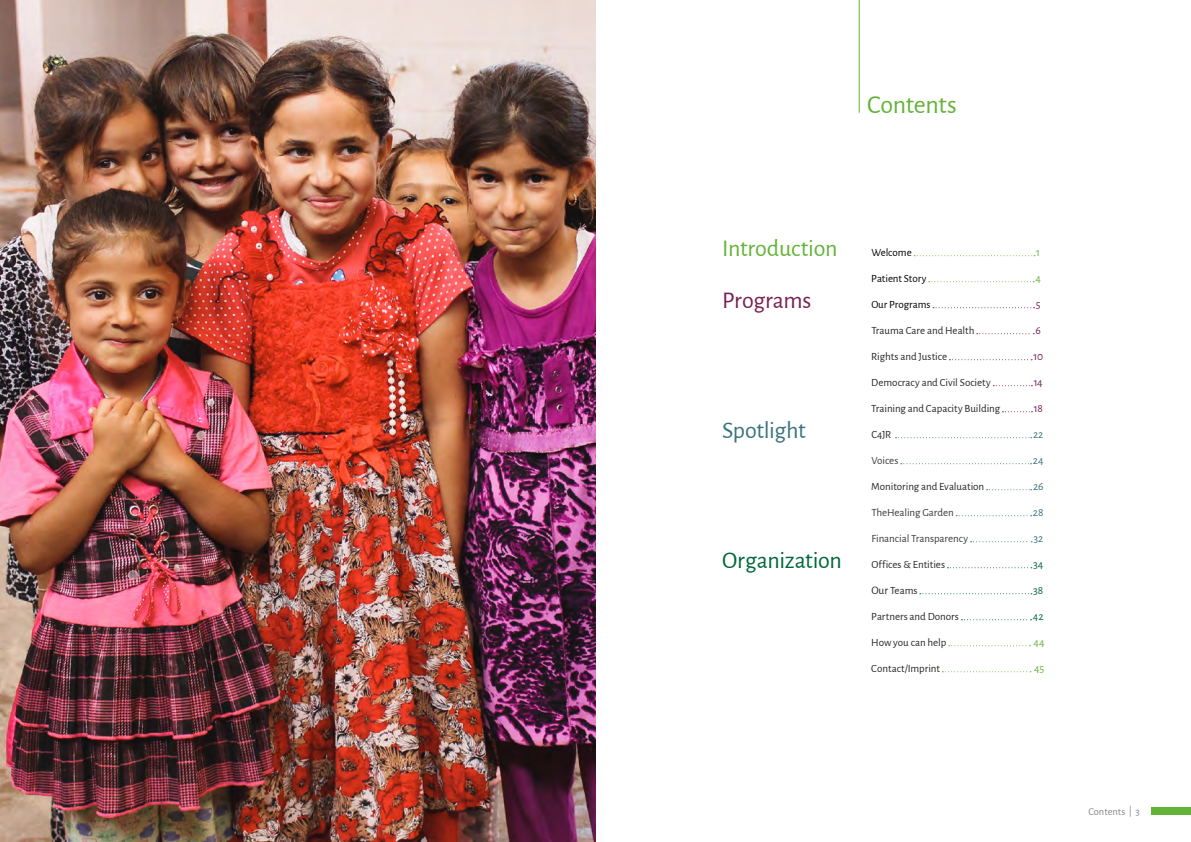
<style>
.page{position:relative;width:1191px;height:842px;background:#fff}
.page>*{position:absolute;margin:0;border:0;box-sizing:border-box;transform-origin:0 0}
.Überschrift_H1{font:26px "Alegreya Sans";letter-spacing:-.015em;color:#63b338}
.t1{font:24px "Alegreya Sans";letter-spacing:-.01em;color:#63b338}
.t2{font:24px "Alegreya Sans";letter-spacing:-.015em;color:#39737c}
.t3{font:24px "Alegreya Sans";letter-spacing:-.015em;color:#772054}
.t4{font:11.5px "Alegreya Sans";letter-spacing:-.005em;color:#39737c}
.t5{font:11.5px "Alegreya Sans";color:#772054}
.t6{font:11.5px "Alegreya Sans";color:#63b338}
.t7{font:11.5px "Alegreya Sans";color:#00683a}
.t8{font:11px "Alegreya Sans";letter-spacing:-.005em;color:#272726}
.t9{font:11px "Alegreya Sans";letter-spacing:-.01em;color:#3b3b3a}
.t10{font:11px "Alegreya Sans";letter-spacing:-.01em;color:#000}
.t11{font:10.5px "Alegreya Sans";letter-spacing:-.005em;color:#868786}
.s1{font-size:24px;color:#00683a}
.s2{font-size:11.5px}
</style>
<div class="page">
<div style="left:1151px;top:807px;width:40px;height:8px;background:#63b338"></div>
<hr style="left:858px;top:0;width:1px;height:113px;background:#63b338">
<svg style="left:914px;top:255px;width:121px;height:1px"></svg>
<svg style="left:928px;top:281px;width:106px;height:1px"></svg>
<svg style="left:933px;top:307px;width:101px;height:1px"></svg>
<svg style="left:976px;top:333px;width:58px;height:1px"></svg>
<svg style="left:949px;top:359px;width:83px;height:1px"></svg>
<svg style="left:993px;top:385px;width:39px;height:1px"></svg>
<svg style="left:1002px;top:411px;width:30px;height:1px"></svg>
<svg style="left:895px;top:437px;width:136px;height:1px"></svg>
<svg style="left:900px;top:463px;width:131px;height:1px"></svg>
<svg style="left:986px;top:489px;width:45px;height:1px"></svg>
<svg style="left:956px;top:515px;width:75px;height:1px"></svg>
<svg style="left:970px;top:541px;width:62px;height:1px"></svg>
<svg style="left:947px;top:567px;width:84px;height:1px"></svg>
<svg style="left:919px;top:593px;width:113px;height:1px"></svg>
<svg style="left:961px;top:619px;width:70px;height:1px"></svg>
<svg style="left:948px;top:645px;width:82px;height:1px"></svg>
<svg style="left:942px;top:671px;width:89px;height:1px"></svg>
<img style="left:0;top:0;width:595px;height:842px">
<p class="Überschrift_H1" style="left:867px;top:86px;width:91px">Contents</p>
<p class="t1" style="left:722px;top:231px;width:117px">Introduction</p>
<p class="t10" style="left:871px;top:245px;width:42px">Welcome</p>
<p class="t6" style="left:1036px;top:244px;width:5px">1</p>
<p class="t10" style="left:871px;top:271px;width:57px">Patient Story</p>
<p class="t6" style="left:1035px;top:270px;width:7px">4</p>
<p class="t3" style="left:722px;top:283px;width:91px">Programs</p>
<p class="t10" style="left:871px;top:297px;width:61px">Our Programs</p>
<p class="t5" style="left:1036px;top:296px;width:6px">5</p>
<p class="t8" style="left:871px;top:323px;width:105px">Trauma Care and Health</p>
<p class="t5" style="left:1035px;top:322px;width:7px">6</p>
<p class="t8" style="left:871px;top:349px;width:77px">Rights and Justice</p>
<p class="t5" style="left:1033px;top:348px;width:11px">10</p>
<p class="t8" style="left:871px;top:375px;width:121px">Democracy and Civil Society</p>
<p class="t5" style="left:1033px;top:374px;width:11px">14</p>
<p class="t8" style="left:871px;top:401px;width:130px">Training and Capacity Building</p>
<p class="t5" style="left:1033px;top:400px;width:11px">18</p>
<p class="t2" style="left:722px;top:413px;width:85px">Spotlight</p>
<p class="t8" style="left:871px;top:427px;width:22px">C4JR</p>
<p class="t4" style="left:1033px;top:426px;width:12px">22</p>
<p class="t9" style="left:871px;top:453px;width:29px">Voices</p>
<p class="t4" style="left:1032px;top:452px;width:12px">24</p>
<p class="t8" style="left:871px;top:479px;width:114px">Monitoring and Evaluation</p>
<p class="t4" style="left:1033px;top:478px;width:12px">26</p>
<p class="t9" style="left:871px;top:505px;width:84px">TheHealing Garden</p>
<p class="t4" style="left:1033px;top:504px;width:12px">28</p>
<p class="t9" style="left:871px;top:531px;width:98px">Financial Transparency</p>
<p class="t4" style="left:1033px;top:530px;width:11px">32</p>
<p class="t8" style="left:722px;top:557px;width:224px"><span class="s1">Organization</span> Offices &amp; Entities</p>
<p class="t7" style="left:1033px;top:556px;width:12px">34</p>
<p class="t8" style="left:871px;top:583px;width:48px"><span class="s2">Our</span> Teams</p>
<p class="t7" style="left:1033px;top:582px;width:12px">38</p>
<p class="t8" style="left:871px;top:609px;width:89px">Partners and Donors</p>
<p class="t7" style="left:1033px;top:608px;width:12px">42</p>
<p class="t8" style="left:871px;top:635px;width:77px">How you can help</p>
<p class="t6" style="left:1033px;top:634px;width:13px">44</p>
<p class="t8" style="left:871px;top:661px;width:70px">Contact/Imprint</p>
<p class="t6" style="left:1034px;top:660px;width:11px">45</p>
<p class="t11" style="left:1088px;top:804px;width:53px">Contents | 3</p>
</div>
